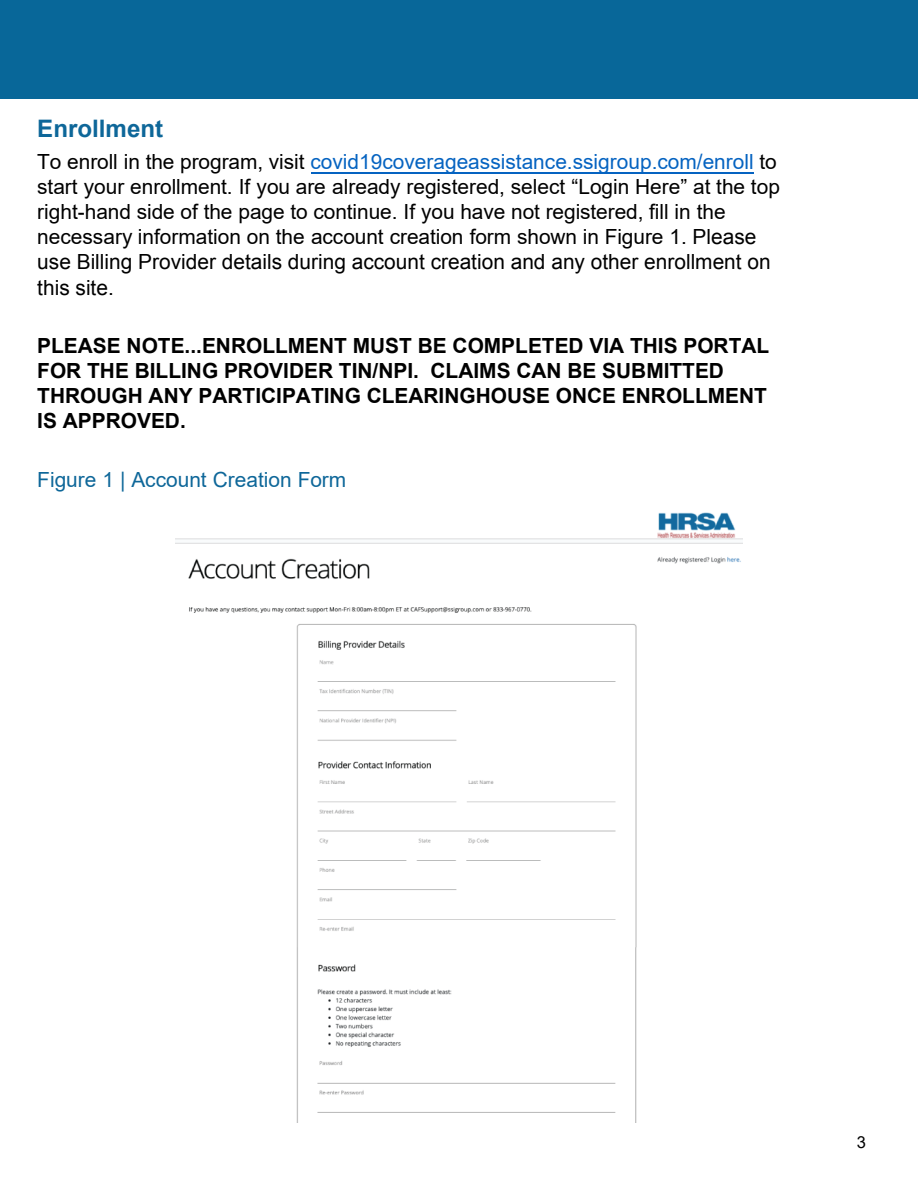
<style>
.page{position:relative;width:918px;height:1188px;background:#fff}
.page>*{position:absolute;margin:0;border:0;box-sizing:border-box;transform-origin:0 0}
.t1{font:700 24.15px "Arial";color:#0e6799}
.t2{font:20.85px/25px "Arial";letter-spacing:-.005em;color:#000}
.t3{font:700 20.85px/25px "Arial";color:#000}
.t4{font:20.85px "Arial";color:#0e6799}
.t5{font:16.5px "Arial";color:#000}
.s1{color:#0563c1}
.s2{font-style:inherit}
</style>
<div class="page">
<div style="left:0;top:0;width:918px;height:99px;background:#086799"></div>
<img style="left:176px;top:512px;width:566px;height:611px">
<hr style="left:311px;top:172px;width:442px;height:1px;background:#0563c1">
<h2 class="t1" style="left:37px;top:112px;width:127px">Enrollment</h2>
<p class="t2" style="left:37px;top:149px;width:744px">To enroll in the program, visit <span class="s1">covid19coverageassistance.ssigroup.com/enroll</span> to start your enrollment. If you are <span class="s2">already registered, select “Login Here” at the top </span>right-hand side of the page to continue. If you have not registered, fill in the necessary information on the account creation form shown in Figure 1. <span class="s2">Please use Billing Provider details during account creation and any other enrollment on this site.</span></p>
<p class="t3" style="left:37px;top:334px;width:734px">PLEASE NOTE...ENROLLMENT MUST BE COMPLETED VIA THIS PORTAL FOR THE BILLING PROVIDER TIN/NPI. CLAIMS CAN BE SUBMITTED THROUGH ANY PARTICIPATING CLEARINGHOUSE ONCE ENROLLMENT IS APPROVED.</p>
<p class="t4" style="left:37px;top:465px;width:310px">Figure 1 | Account Creation Form</p>
<p class="t5" style="left:857px;top:1130px;width:11px">3</p>
</div>
